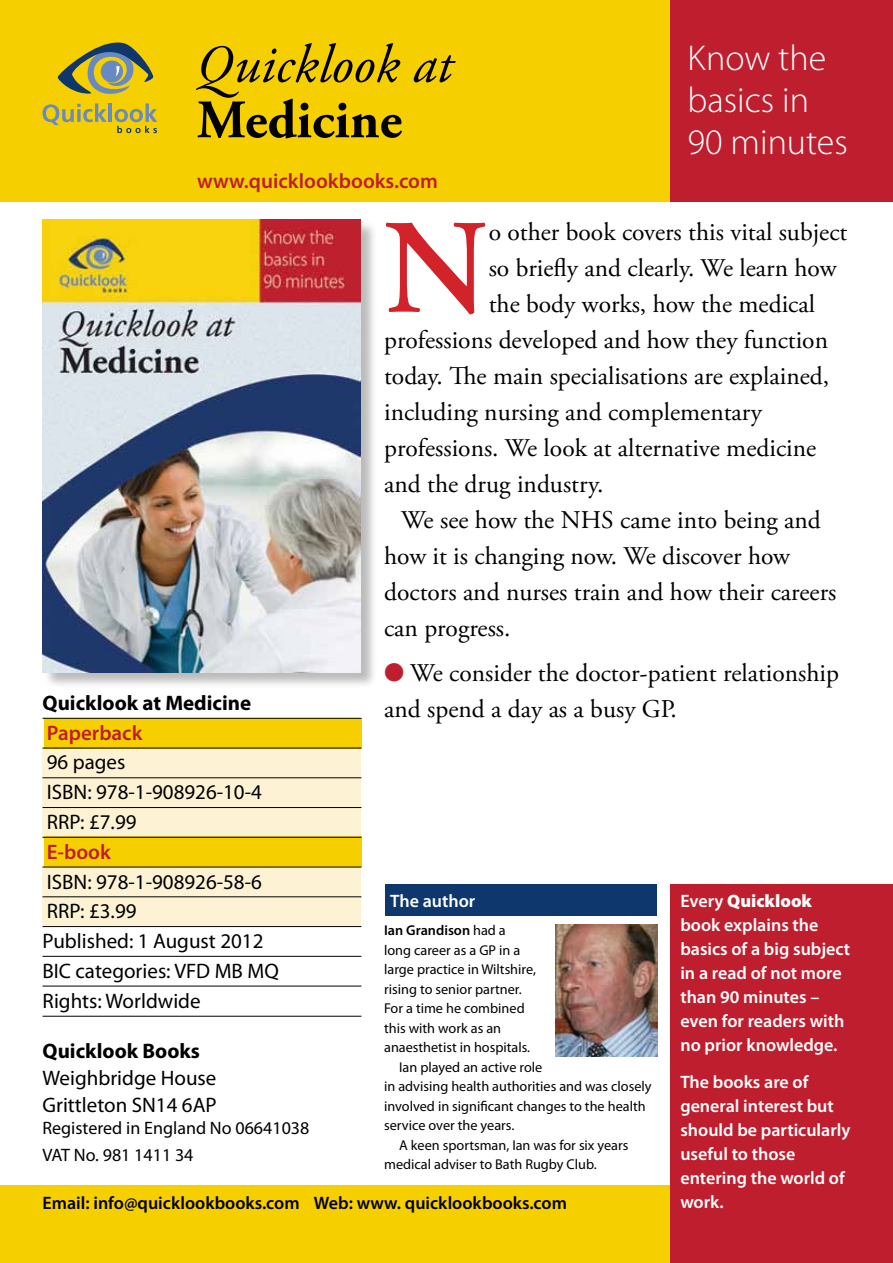
<style>
.page{position:relative;width:893px;height:1263px;background:#fff}
.page>*{position:absolute;margin:0;border:0;box-sizing:border-box;transform-origin:0 0}
.t1{font:600 134.1px "Adobe Garamond Pro";color:#d2232a}
.t2{font:italic 54px/55.5px "Adobe Garamond Pro";color:#000}
.t3{font:300 36px/42px "Myriad Pro";color:#fff}
.t4{font:25.5px/36px "Adobe Garamond Pro";color:#000}
.t5{font:21px/29.7px "Myriad Pro";color:#000}
.t6{font:600 21px "Myriad Pro";color:#be1e2d}
.t7{font:700 21px "Myriad Pro";color:#000}
.t8{font:600 18px/24px "Myriad Pro";color:#fff}
.t9{font:600 18px "Myriad Pro";color:#000}
.t10{font:18px/26.7px "Myriad Pro";color:#000}
.t11{font:14.25px "Myriad Pro";color:#000}
.t12{font:600 14.25px "Myriad Pro";color:#000}
.s1{font-family:"Garamond Premr Pro"}
.s2{font-weight:700;font-style:normal}
.s3{color:#be1e2d}
.s4{font-weight:900}
.s5{font-weight:400}
</style>
<div class="page">
<div style="left:43px;top:748px;width:318px;height:91px;background:#fdf3d4"></div>
<div style="left:43px;top:866px;width:318px;height:61px;background:#fdf3d4"></div>
<div style="left:0;top:0;width:893px;height:202px;background:#f6cf00"></div>
<div style="left:0;top:1185px;width:893px;height:78px;background:#f6cf00"></div>
<div style="left:670px;top:0;width:223px;height:202px;background:#be1e2d"></div>
<div style="left:670px;top:884px;width:223px;height:379px;background:#be1e2d"></div>
<div style="left:386px;top:884px;width:271px;height:32px;background:#0d376d"></div>
<div style="left:44px;top:718px;width:317px;height:30px;background:#f6cf00"></div>
<div style="left:44px;top:836px;width:317px;height:30px;background:#f6cf00"></div>
<svg style="left:43px;top:42px;width:114px;height:91px"></svg>
<div style="left:43px;top:220px;width:335px;height:469px;background:#000;opacity:.27"></div>
<img style="left:43px;top:220px;width:318px;height:452px">
<hr style="left:43px;top:718px;width:318px;height:1px;background:#000">
<hr style="left:43px;top:748px;width:318px;height:1px;background:#000">
<hr style="left:43px;top:777px;width:318px;height:1px;background:#000">
<hr style="left:43px;top:807px;width:318px;height:1px;background:#000">
<hr style="left:43px;top:837px;width:318px;height:1px;background:#000">
<hr style="left:43px;top:867px;width:318px;height:1px;background:#000">
<hr style="left:43px;top:896px;width:318px;height:1px;background:#000">
<hr style="left:43px;top:926px;width:318px;height:1px;background:#000">
<hr style="left:43px;top:956px;width:318px;height:1px;background:#000">
<hr style="left:43px;top:986px;width:318px;height:1px;background:#000">
<hr style="left:43px;top:1016px;width:318px;height:1px;background:#000">
<img style="left:556px;top:924px;width:101px;height:132px">
<h2 class="t2" style="left:197px;top:38px;width:256px"><span class="s1">Q</span>uicklook at<br><span class="s2">Medicine</span></h2>
<p class="t6" style="left:197px;top:167px;width:242px">www.quicklookbooks.com</p>
<h3 class="t3" style="left:688px;top:37px;width:162px">Know the basics in<br>90 minutes</h3>
<h1 class="t1" style="left:384px;top:192px;width:106px">N</h1>
<p class="t4" style="left:489px;top:214px;width:360px">o other book covers this vital subject</p>
<p class="t4" style="left:489px;top:250px;width:349px">so briefly and clearly. We learn how</p>
<p class="t4" style="left:489px;top:286px;width:328px">the body works, how the medical</p>
<p class="t4" style="left:384px;top:322px;width:445px">professions developed and how they function</p>
<p class="t4" style="left:384px;top:358px;width:447px">today. The main specialisations are explained,</p>
<p class="t4" style="left:384px;top:394px;width:379px">including nursing and complementary</p>
<p class="t4" style="left:384px;top:430px;width:434px">professions. We look at alternative medicine</p>
<p class="t4" style="left:384px;top:466px;width:221px">and the drug industry.</p>
<p class="t4" style="left:401px;top:502px;width:421px">We see how the NHS came into being and</p>
<p class="t4" style="left:384px;top:538px;width:407px">how it is changing now. We discover how</p>
<p class="t4" style="left:384px;top:574px;width:454px">doctors and nurses train and how their careers</p>
<p class="t4" style="left:384px;top:610px;width:128px">can progress.</p>
<p class="t4" style="left:384px;top:655px;width:456px"><span class="s3">●</span> We consider the doctor-patient relationship and spend a day as a busy GP.</p>
<p class="t7" style="left:43px;top:689px;width:210px">Quicklook at Medicine</p>
<p class="t6" style="left:47px;top:719px;width:97px">Paperback</p>
<p class="t5" style="left:47px;top:747px;width:217px">96 pages<br>ISBN: 978-1-908926-10-4<br>RRP: £7.99</p>
<p class="t6" style="left:47px;top:838px;width:66px">E-book</p>
<p class="t5" style="left:43px;top:866px;width:238px">ISBN: 978-1-908926-58-6<br>RRP: £3.99<br>Published: 1 August 2012<br>BIC categories: VFD MB MQ<br>Rights: Worldwide</p>
<p class="t8" style="left:680px;top:888px;width:171px">Every <span class="s4">Quicklook </span>book explains the basics of a big subject in a read of not more than 90 minutes – even for readers with no prior knowledge.</p>
<p class="t8" style="left:680px;top:1069px;width:172px">The books are of general interest but should be particularly useful to those entering the world of work.</p>
<p class="t8" style="left:390px;top:888px;width:87px">The author</p>
<p class="t12" style="left:384px;top:921px;width:123px">Ian Grandison <span class="s5">had a</span></p>
<p class="t11" style="left:384px;top:941px;width:138px">long career as a GP in a</p>
<p class="t11" style="left:384px;top:961px;width:153px">large practice in Wiltshire,</p>
<p class="t11" style="left:384px;top:980px;width:139px">rising to senior partner.</p>
<p class="t11" style="left:384px;top:1000px;width:142px">For a time he combined</p>
<p class="t11" style="left:384px;top:1019px;width:118px">this with work as an</p>
<p class="t11" style="left:384px;top:1039px;width:148px">anaesthetist in hospitals.</p>
<p class="t11" style="left:399px;top:1058px;width:145px">Ian played an active role</p>
<p class="t11" style="left:384px;top:1078px;width:269px">in advising health authorities and was closely</p>
<p class="t11" style="left:384px;top:1097px;width:263px">involved in significant changes to the health</p>
<p class="t11" style="left:384px;top:1117px;width:132px">service over the years.</p>
<p class="t11" style="left:399px;top:1136px;width:231px">A keen sportsman, Ian was for six years</p>
<p class="t11" style="left:384px;top:1155px;width:214px">medical adviser to Bath Rugby Club.</p>
<p class="t7" style="left:43px;top:1037px;width:159px">Quicklook Books</p>
<p class="t5" style="left:43px;top:1064px;width:176px;line-height:27px">Weighbridge House<br>Grittleton SN14 6AP</p>
<p class="t10" style="left:43px;top:1114px;width:268px">Registered in England No 06641038<br>VAT No. 981 1411 34</p>
<p class="t9" style="left:43px;top:1191px;width:526px">Email: info@quicklookbooks.com Web: www. quicklookbooks.com</p>
</div>
